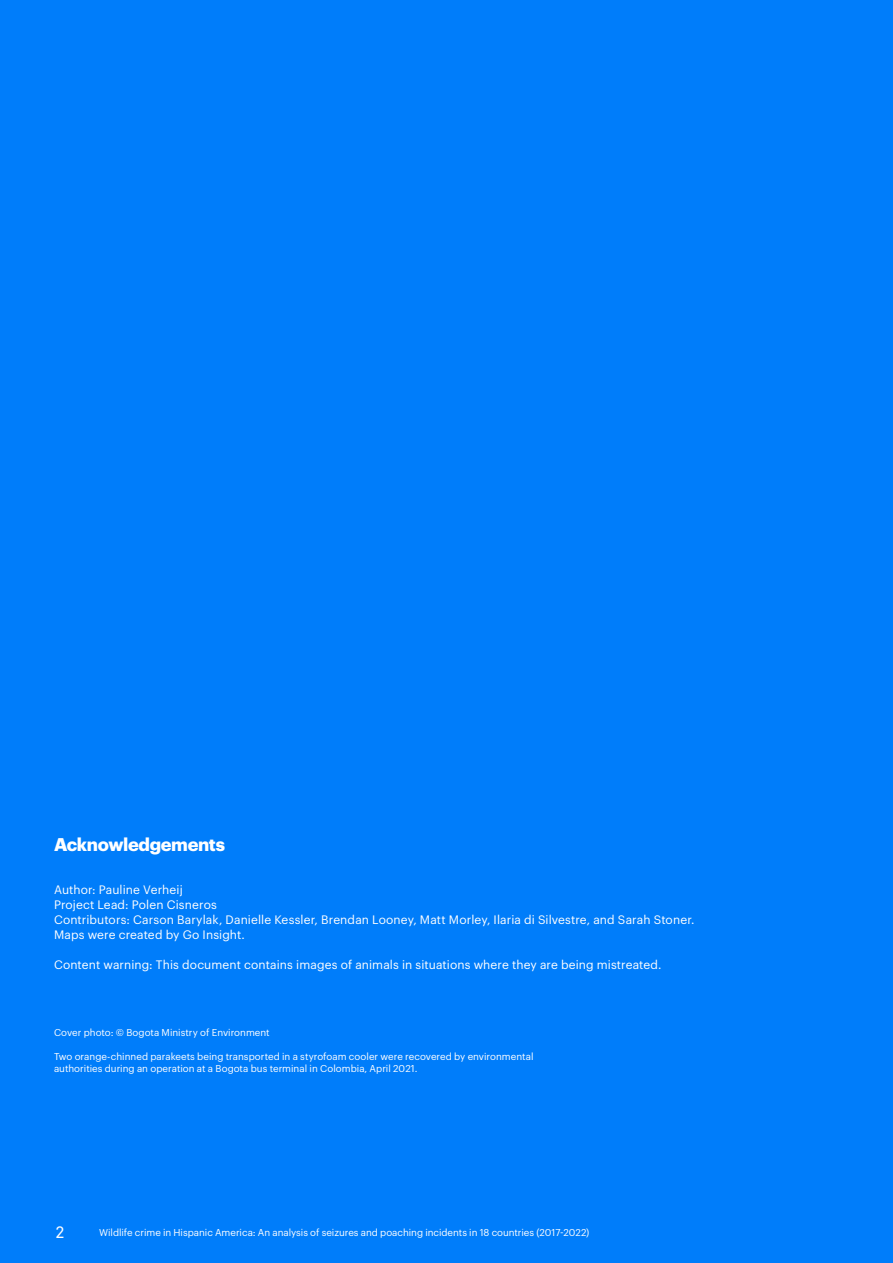
<style>
.page{position:relative;width:893px;height:1263px;background:#007dfa}
.page>*{position:absolute;margin:0;border:0;box-sizing:border-box;transform-origin:0 0}
.t1{font:700 18px "Graphik";letter-spacing:-.02em;color:#fff}
.t2{font:16.5px "Akkurat Mono Pro";color:#fff}
.t3{font:12px/15px "Graphik";letter-spacing:.01em;color:#fff}
.t4{font:9.75px/12px "Graphik";color:#fff}
</style>
<div class="page">
<h1 class="t1" style="left:54px;top:831px;width:172px">Acknowledgements</h1>
<p class="t3" style="left:54px;top:881px;width:642px">Author: Pauline Verheij<br>Project Lead: Polen Cisneros<br>Contributors: Carson Barylak, Danielle Kessler, Brendan Looney, Matt Morley, Ilaria di Silvestre, and Sarah Stoner.<br>Maps were created by Go Insight.</p>
<p class="t3" style="left:54px;top:956px;width:609px">Content warning: This document contains images of animals in situations where they are being mistreated.</p>
<p class="t4" style="left:54px;top:1026px;width:217px">Cover photo: © Bogota Ministry of Environment</p>
<p class="t4" style="left:54px;top:1050px;width:481px">Two orange-chinned parakeets being transported in a styrofoam cooler were recovered by environmental authorities during an operation at a Bogota bus terminal in Colombia, April 2021.</p>
<h2 class="t2" style="left:55px;top:1222px;width:12px">2</h2>
<p class="t4" style="left:99px;top:1226px;width:492px">Wildlife crime in Hispanic America: An analysis of seizures and poaching incidents in 18 countries (2017-2022)</p>
</div>
